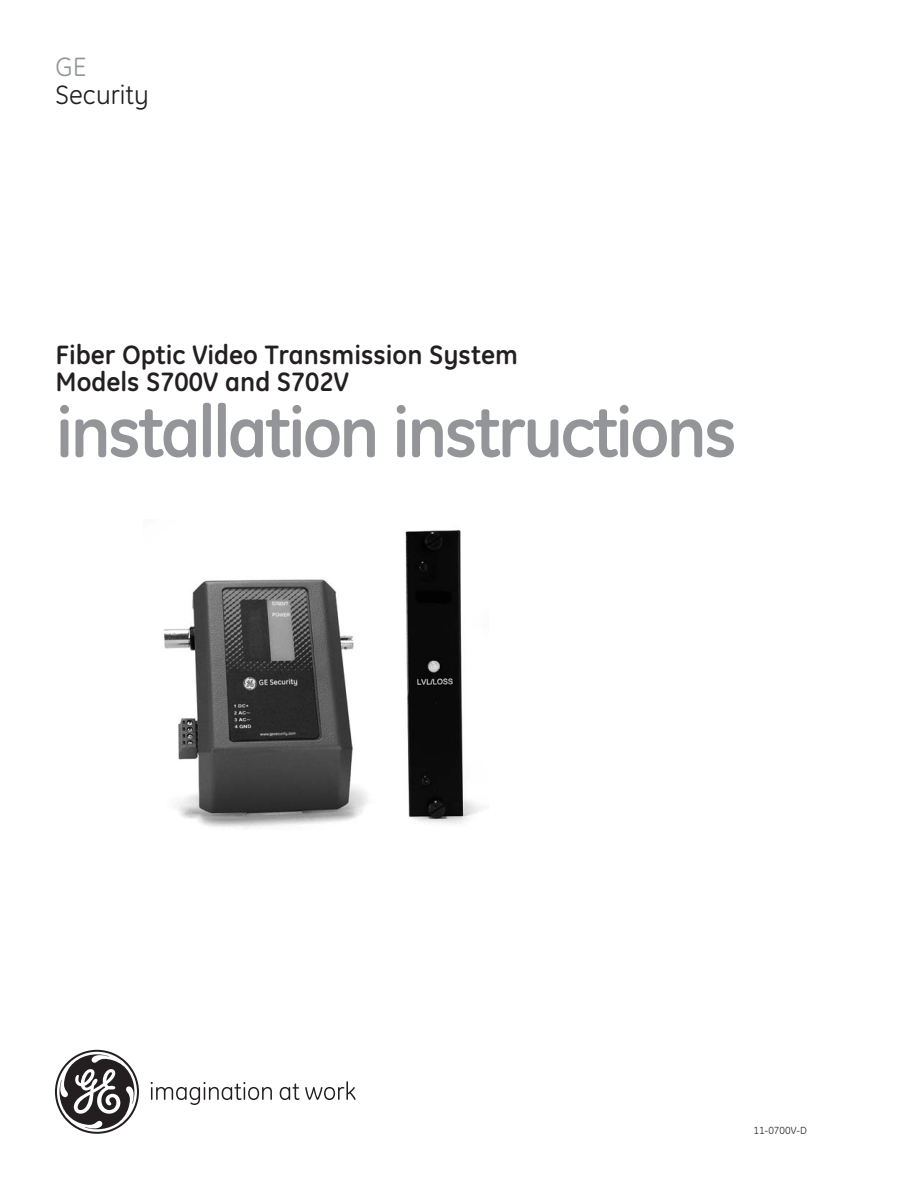
<style>
.page{position:relative;width:918px;height:1188px;background:#fff}
.page>*{position:absolute;margin:0;border:0;box-sizing:border-box;transform-origin:0 0}
.t1{font:700 72px "GE Inspira";letter-spacing:-.04em;color:#939598}
.t2{font:700 27px/27px "GE Inspira";color:#231f20}
.t3{font:27px "GE Inspira";color:#231f20}
.t4{font:27px "GE Inspira";color:#939598}
.t5{font:10.5px "GE Inspira";color:#231f20}
</style>
<div class="page">
<img style="left:164px;top:529px;width:317px;height:300px">
<svg style="left:151px;top:1082px;width:121px;height:23px"></svg>
<svg style="left:280px;top:1081px;width:76px;height:19px"></svg>
<svg style="left:55px;top:1050px;width:84px;height:84px"></svg>
<p class="t4" style="left:56px;top:57px;width:32px">GE</p>
<p class="t3" style="left:56px;top:86px;width:95px">Security</p>
<p class="t2" style="left:56px;top:344px;width:464px">Fiber Optic Video Transmission System<br>Models S700V and S702V</p>
<h1 class="t1" style="left:56px;top:407px;width:683px">installation instructions</h1>
<p class="t5" style="left:754px;top:1127px;width:55px">11-0700V-D</p>
</div>
